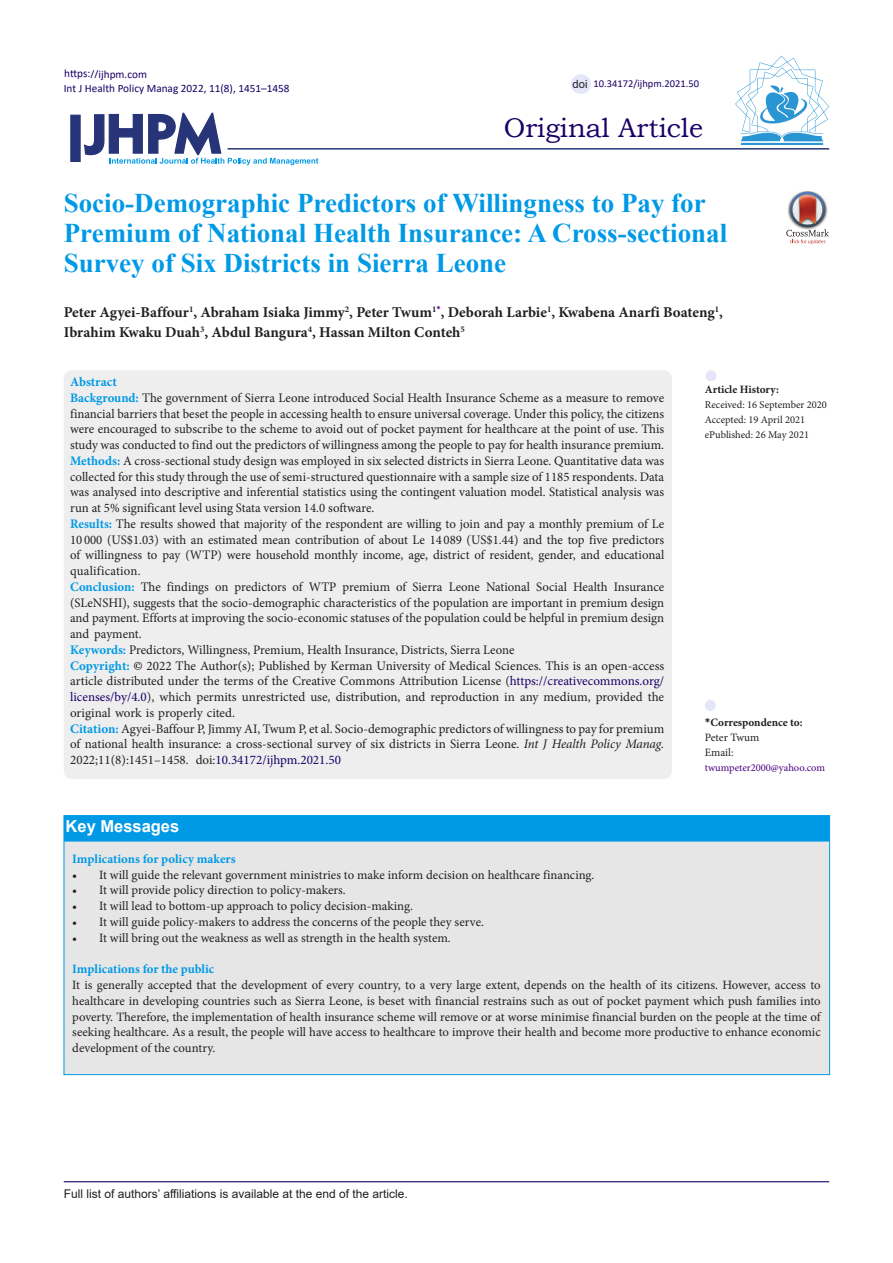
<style>
.page{position:relative;width:893px;height:1263px;background:#fff}
.page>*{position:absolute;margin:0;border:0;box-sizing:border-box;transform-origin:0 0}
.Default{font:700 27px/30px "Times New Roman";color:#0099e5}
.t1{font:27px "Bookman Old Style";color:#190066}
.t2{font:700 16.5px "Arial";color:#fff}
.Default-2{font:700 15px/19.5px "Minion Pro";color:#231f20}
.Default-3{font:13.05px/15.8px "Minion Pro";color:#231f20;text-align:justify}
.Default-4{font:700 13.05px "Minion Pro";color:#0099e5}
.t3{font:12.75px/15.8px "Minion Pro";color:#231f20;text-align:justify}
.t4{font:700 12.75px "Minion Pro";color:#0099e5}
.t5{font:12px "Arial";color:#231f20}
.t6{font:11.25px "Calibri";color:#190066}
.t7{font:700 11.25px "Minion Pro";color:#231f20}
.t8{font:11.25px "Minion Pro";color:#231f20}
.t9{font:11.25px "Arial";color:#231f20}
.t10{font:10.5px "Minion Pro";color:#231f20}
.t11{font:10.5px "Minion Pro";color:#4b0082}
.t12{font:10.5px "Calibri";color:#190066}
.s1{font-weight:700;color:#0099e5}
.s2{color:#000}
.s3{color:#190066}
.s4{font-style:italic}
.s5{font-family:"Calibri"}
</style>
<div class="page">
<svg style="left:84px;top:112px;width:234px;height:53px"></svg>
<div style="left:70px;top:115px;width:11px;height:47px;background:#273578;border:1px solid #273578"></div>
<hr style="left:227px;top:148px;width:602px;height:2px;background:#273578">
<div style="left:64px;top:370px;width:608px;height:409px;background:#eee;border-radius:8px"></div>
<div style="left:705px;top:700px;width:11px;height:11px;background:#e6e6fa;border-radius:50%"></div>
<div style="left:705px;top:370px;width:11px;height:11px;background:#e6e6fa;border-radius:50%"></div>
<hr style="left:64px;top:1181px;width:765px;height:1px;background:#190066">
<hr style="left:741px;top:143px;width:82px;height:2px;background:#2995d2">
<svg style="left:735px;top:56px;width:94px;height:85px"></svg>
<div style="left:571px;top:74px;width:20px;height:20px;background:#e6e6fa;border-radius:50%"></div>
<img style="left:801px;top:191px;width:13px;height:1px">
<svg style="left:786px;top:192px;width:43px;height:52px"></svg>
<div style="left:64px;top:815px;width:766px;height:260px;background:#e6e6e6;border:1px solid #0099e5"></div>
<div style="left:64px;top:815px;width:766px;height:26px;background:#0099e5;border:2px solid #0099e5"></div>
<p class="t6" style="left:64px;top:66px;width:84px">https://ijhpm.com</p>
<p class="t6" style="left:64px;top:81px;width:227px">Int J Health Policy Manag 2022, 11(8), 1451–1458</p>
<p class="t9" style="left:573px;top:76px;width:17px">doi</p>
<p class="t12" style="left:593px;top:76px;width:107px">10.34172/ijhpm.2021.50</p>
<p class="t1" style="left:504px;top:110px;width:201px">Original Article</p>
<p class="Default" style="left:64px;top:188px;width:665px">Socio-Demographic Predictors of Willingness to Pay for<br>Premium of National Health Insurance: A Cross-sectional<br>Survey of Six Districts in Sierra Leone</p>
<p class="Default-2" style="left:64px;top:303px;width:661px">Peter Agyei-Baffour<sup>1</sup>, Abraham Isiaka Jimmy<sup>2</sup>, Peter Twum<sup>1</sup><sup>*</sup>, Deborah Larbie<sup>1</sup>, Kwabena Anarfi Boateng<sup>1</sup>,<br>Ibrahim Kwaku Duah<sup>3</sup>, Abdul Bangura<sup>4</sup>, Hassan Milton Conteh<sup>5</sup></p>
<p class="Default-4" style="left:70px;top:373px;width:48px">Abstract</p>
<p class="Default-3" style="left:70px;top:390px;width:596px"><span class="s1">Background:</span> The government of Sierra Leone introduced Social Health Insurance Scheme as a measure to remove financial barriers that beset the people in accessing health to ensure universal coverage. Under this policy, the citizens were encouraged to subscribe to the scheme to avoid out of pocket payment for healthcare at the point of use. This study was conducted to find out the predictors of willingness among the people to pay for health insurance premium.</p>
<p class="Default-3" style="left:70px;top:453px;width:596px"><span class="s1">Methods:</span> A cross-sectional study design was employed in six selected districts in Sierra Leone. Quantitative data was collected for this study through the use of semi-structured questionnaire with a sample size of 1185 respondents. Data was analysed into descriptive and inferential statistics using the contingent valuation model. Statistical analysis was run at 5% significant level using Stata version 14.0 software.</p>
<p class="Default-3" style="left:70px;top:516px;width:596px"><span class="s1">Results:</span> The results showed that majority of the respondent are willing to join and pay a monthly premium of Le 10 000 (US$1.03) with an estimated mean contribution of about Le 14 089 (US$1.44) and the top five predictors of willingness to pay (WTP) were household monthly income, age, district of resident, gender, and educational qualification.</p>
<p class="Default-3" style="left:70px;top:579px;width:596px"><span class="s1">Conclusion:</span> The findings on predictors of WTP premium of Sierra Leone National Social Health Insurance (SLeNSHI), suggests that the socio-demographic characteristics of the population are important in premium design and payment. Efforts at improving the socio-economic statuses of the population could be helpful in premium design and payment.</p>
<p class="Default-3" style="left:70px;top:642px;width:446px"><span class="s1">Keywords:</span> Predictors, Willingness, Premium, Health Insurance, Districts, Sierra Leone</p>
<p class="Default-3" style="left:70px;top:658px;width:596px"><span class="s1">Copyright:</span> <span class="s2">©</span> 2022 The Author(s); Published by Kerman University of Medical Sciences. This is an open-access article distributed under the terms of the Creative Commons Attribution License (<span class="s3">https://creativecommons.org/ licenses/by/4.0</span>), which permits unrestricted use, distribution, and reproduction in any medium, provided the original work is properly cited.</p>
<p class="Default-3" style="left:70px;top:721px;width:596px"><span class="s1">Citation:</span> Agyei-Baffour P, Jimmy AI, Twum P, et al. Socio-demographic predictors of willingness to pay for premium of national health insurance: a cross-sectional survey of six districts in Sierra Leone. <span class="s4">Int J Health Policy Manag.<br></span>2022;11(8):1451–1458. doi:<span class="s3">10.34172/ijhpm.2021.50</span></p>
<p class="t7" style="left:705px;top:382px;width:76px">Article History:</p>
<p class="t10" style="left:705px;top:398px;width:124px">Received: 16 September 2020</p>
<p class="t10" style="left:705px;top:413px;width:102px">Accepted: 19 April 2021</p>
<p class="t10" style="left:705px;top:428px;width:106px">ePublished: 26 May 2021</p>
<p class="t7" style="left:705px;top:714px;width:99px"><span class="s5">*</span>Correspondence to:</p>
<p class="t8" style="left:705px;top:730px;width:56px">Peter Twum</p>
<p class="t8" style="left:705px;top:745px;width:30px">Email:</p>
<p class="t11" style="left:705px;top:761px;width:122px">twumpeter2000@yahoo.com</p>
<p class="t2" style="left:66px;top:815px;width:115px">Key Messages</p>
<p class="t4" style="left:72px;top:850px;width:165px">Implications for policy makers</p>
<p class="t3" style="left:72px;top:867px;width:524px">• It will guide the relevant government ministries to make inform decision on healthcare financing.</p>
<p class="t3" style="left:72px;top:882px;width:275px">• It will provide policy direction to policy-makers.</p>
<p class="t3" style="left:72px;top:898px;width:342px">• It will lead to bottom-up approach to policy decision-making.</p>
<p class="t3" style="left:72px;top:914px;width:413px">• It will guide policy-makers to address the concerns of the people they serve.</p>
<p class="t3" style="left:72px;top:930px;width:380px">• It will bring out the weakness as well as strength in the health system.</p>
<p class="t4" style="left:72px;top:960px;width:144px">Implications for the public</p>
<p class="t3" style="left:72px;top:977px;width:750px">It is generally accepted that the development of every country, to a very large extent, depends on the health of its citizens. However, access to healthcare in developing countries such as Sierra Leone, is beset with financial restrains such as out of pocket payment which push families into poverty. Therefore, the implementation of health insurance scheme will remove or at worse minimise financial burden on the people at the time of seeking healthcare. As a result, the people will have access to healthcare to improve their health and become more productive to enhance economic development of the country.</p>
<p class="t5" style="left:64px;top:1185px;width:346px">Full list of authors’ affiliations is available at the end of the article.</p>
</div>
